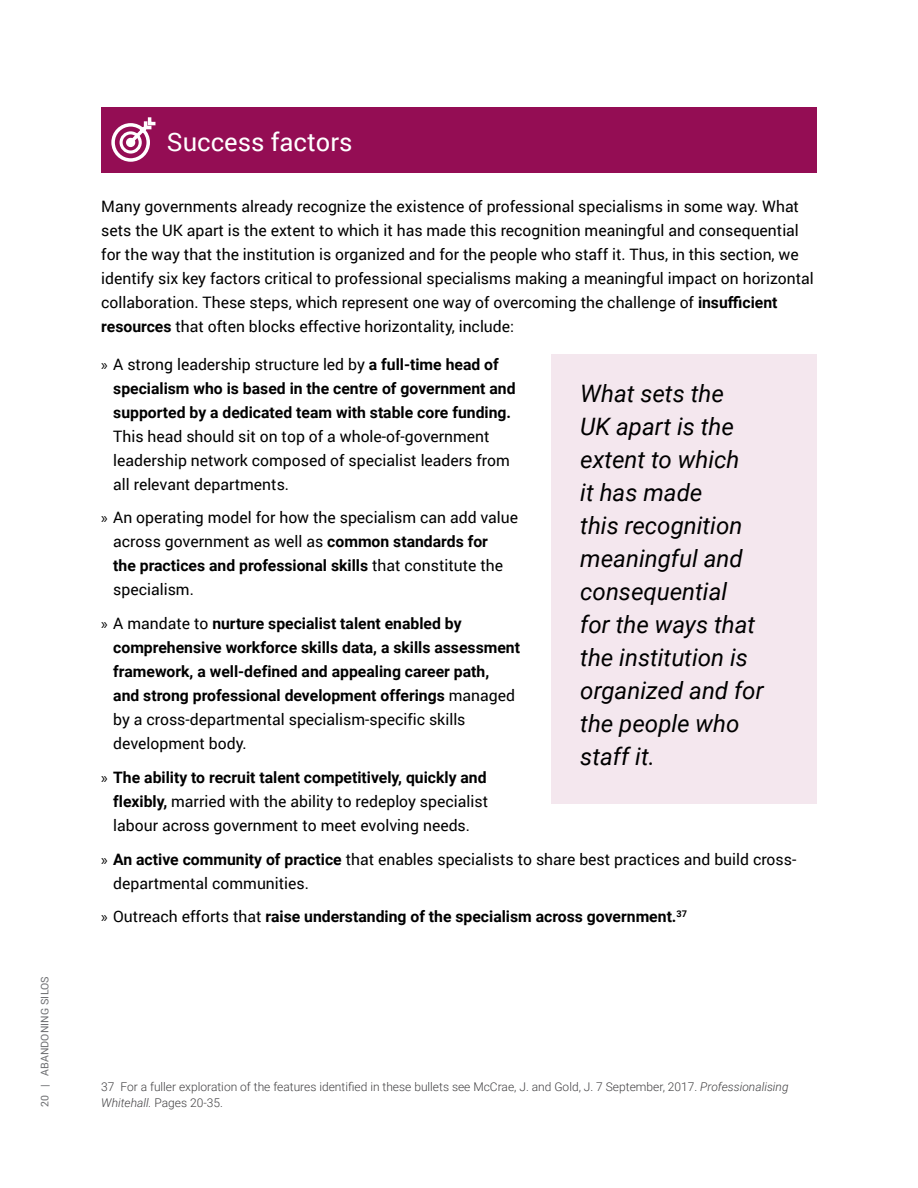
<style>
.page{position:relative;width:918px;height:1188px;background:#fff}
.page>*{position:absolute;margin:0;border:0;box-sizing:border-box;transform-origin:0 0}
.t1{font:25.5px "Roboto";color:#fff}
.quote_box{font:italic 24px/33px "Roboto";color:#000}
.Paragraph{font:15.75px/24px "Roboto";color:#000}
.t2{font:700 15.75px/24px "Roboto";color:#000}
.Footnotes{font:300 12px/15.8px "Roboto";color:#414042}
.t3{font:10.5px "Roboto";letter-spacing:.01em;color:#6d6e71}
.s1{font-weight:700}
.s2{font-family:"Myriad Pro"}
.s3{font-family:"Myriad Pro";font-weight:400}
.s4{font-weight:400}
.s5{font-style:italic}
</style>
<div class="page">
<div style="left:101px;top:107px;width:716px;height:65px;background:#940d54"></div>
<svg style="left:111px;top:117px;width:45px;height:45px"></svg>
<div style="left:551px;top:354px;width:266px;height:450px;background:#f4e7ee"></div>
<p class="t3" style="left:38px;top:1107px;width:132px;rotate:-90deg">20 | ABANDONING SILOS</p>
<h2 class="t1" style="left:167px;top:127px;width:187px">Success factors</h2>
<p class="Paragraph" style="left:101px;top:195px;width:714px">Many governments already recognize the existence of professional specialisms in some way. What sets the UK apart is the extent to which it has made this recognition meaningful and consequential for the way that the institution is organized and for the people who staff it. Thus, in this section, we identify six key factors critical to professional specialisms making a meaningful impact on horizontal collaboration. These steps, which represent one way of overcoming the challenge of <span class="s1">insufficient resources</span> that often blocks effective horizontality, include:</p>
<p class="Paragraph" style="left:113px;top:352px;width:404px;text-indent:-12px"><span class="s2">»</span> A strong leadership structure led by <span class="s1">a full-time head of specialism who is based in the centre of government and supported by a dedicated team with stable core funding.<br></span>This head should sit on top of a whole-of-government leadership network composed of specialist leaders from all relevant departments.</p>
<p class="Paragraph" style="left:113px;top:506px;width:406px;text-indent:-12px"><span class="s2">»</span> An operating model for how the specialism can add value across government as well as <span class="s1">common standards for<br>the practices and professional skills</span> that constitute the specialism.</p>
<p class="t2" style="left:113px;top:611px;width:408px;text-indent:-12px"><span class="s3">»</span> <span class="s4">A mandate to</span> nurture specialist talent enabled by comprehensive workforce skills data, a skills assessment framework, a well-defined and appealing career path,<br>and strong professional development offerings <span class="s4">managed by a cross-departmental specialism-specific skills development body.</span></p>
<p class="Paragraph" style="left:113px;top:765px;width:376px;text-align:justify;text-indent:-12px"><span class="s2">»</span> <span class="s1">The ability to recruit talent competitively, quickly and flexibly,</span> married with the ability to redeploy specialist labour across government to meet evolving needs.</p>
<p class="Paragraph" style="left:113px;top:847px;width:685px;text-indent:-12px"><span class="s2">»</span> <span class="s1">An active community of practice</span> that enables specialists to share best practices and build cross&shy;departmental communities.</p>
<p class="t2" style="left:101px;top:904px;width:587px"><span class="s3">»</span> <span class="s4">Outreach efforts that</span> raise understanding of the specialism across government.<sup>37</sup></p>
<p class="quote_box" style="left:580px;top:376px;width:185px">What sets the<br>UK apart is the extent to which<br>it has made<br>this recognition meaningful and consequential<br>for the ways that the institution is organized and for the people who staff it.</p>
<p class="Footnotes" style="left:101px;top:1079px;width:689px">37 For a fuller exploration of the features identified in these bullets see McCrae, J. and Gold, J. 7 September, 2017. <span class="s5">Professionalising<br>Whitehall.</span> Pages 20-35.</p>
</div>
